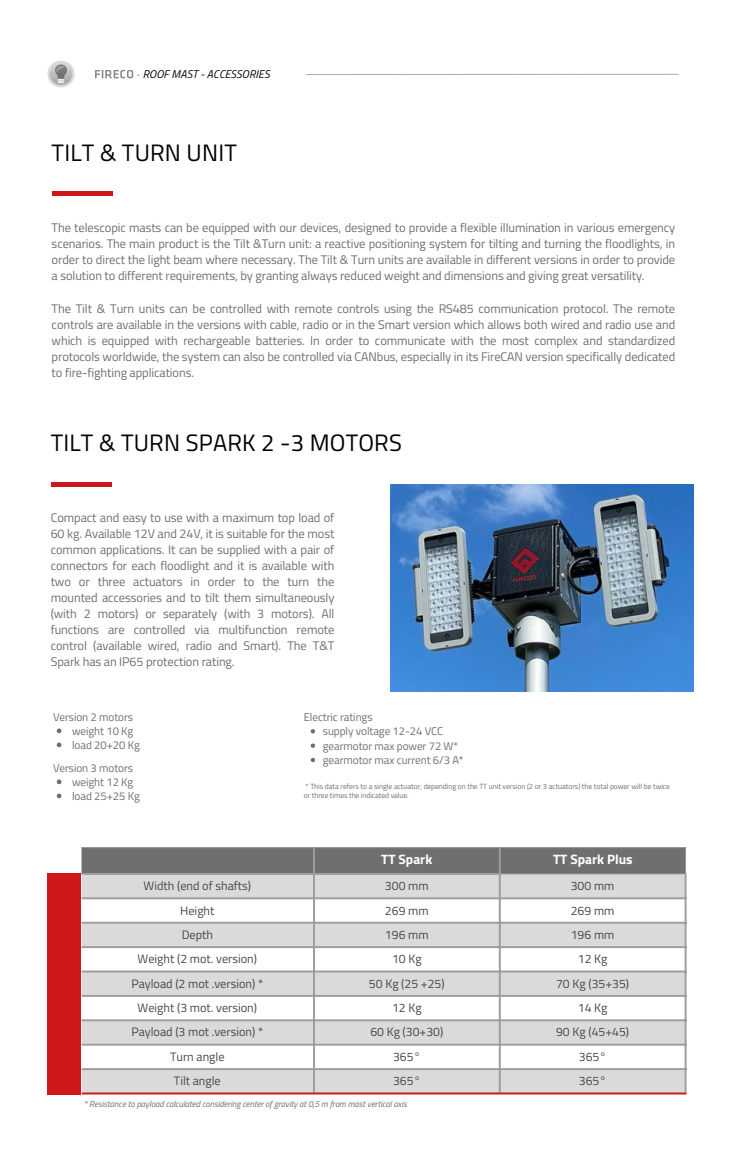
<style>
.page{position:relative;width:744px;height:1170px;background:#fff}
.page>*{position:absolute;margin:0;border:0;box-sizing:border-box;transform-origin:0 0}
.t1{font:23.75px "Titillium Web";letter-spacing:.01em;color:#000}
.t2{font:700 13.62px "Titillium Web";color:#fff}
.t3{font:12.5px/16px "Titillium Web";letter-spacing:-.01em;color:#706f6f;text-align:justify}
.t4{font:12.25px "Titillium Web";color:#48474b}
.t5{font:11.25px "Titillium Web";letter-spacing:-.01em;color:#706f6f}
.t6{font:italic 11.25px "Titillium Web";letter-spacing:.01em;color:#000}
.t7{font:italic 8.75px "Titillium Web";letter-spacing:-.01em;color:#706f6f}
.t8{font:7.5px/9.4px "Titillium Web";letter-spacing:-.01em;color:#706f6f}
</style>
<div class="page">
<div style="left:52px;top:191px;width:60px;height:5px;background:#cd171a"></div>
<div style="left:51px;top:481px;width:60px;height:5px;background:#cd171a"></div>
<img style="left:391px;top:484px;width:302px;height:207px">
<svg style="left:57px;top:728px;width:4px;height:5px"></svg>
<svg style="left:57px;top:742px;width:4px;height:5px"></svg>
<svg style="left:57px;top:779px;width:4px;height:5px"></svg>
<svg style="left:57px;top:793px;width:4px;height:5px"></svg>
<svg style="left:95px;top:70px;width:45px;height:8px"></svg>
<hr style="left:306px;top:74px;width:372px;height:1px;background:#abadae">
<img style="left:48px;top:61px;width:27px;height:27px">
<svg style="left:310px;top:729px;width:5px;height:4px"></svg>
<svg style="left:310px;top:743px;width:5px;height:4px"></svg>
<svg style="left:310px;top:757px;width:5px;height:5px"></svg>
<div style="left:81px;top:873px;width:603px;height:220px;background:#dadada"></div>
<svg style="left:81px;top:897px;width:603px;height:171px"></svg>
<div style="left:81px;top:847px;width:605px;height:26px;background:#706f6f"></div>
<hr style="left:82px;top:847px;width:604px;height:1px;background:#9d9d9c">
<hr style="left:500px;top:873px;width:184px;height:1px;background:#9d9d9c">
<hr style="left:313px;top:847px;width:2px;height:245px;background:#9d9d9c">
<hr style="left:498px;top:847px;width:2px;height:245px;background:#9d9d9c">
<hr style="left:684px;top:873px;width:2px;height:219px;background:#9d9d9c">
<hr style="left:82px;top:872px;width:418px;height:2px;background:#9d9d9c">
<hr style="left:82px;top:897px;width:604px;height:2px;background:#9d9d9c">
<hr style="left:82px;top:921px;width:604px;height:2px;background:#9d9d9c">
<hr style="left:82px;top:945px;width:604px;height:2px;background:#9d9d9c">
<hr style="left:82px;top:970px;width:604px;height:2px;background:#9d9d9c">
<hr style="left:82px;top:994px;width:604px;height:2px;background:#9d9d9c">
<hr style="left:82px;top:1019px;width:604px;height:1px;background:#9d9d9c">
<hr style="left:82px;top:1043px;width:604px;height:2px;background:#9d9d9c">
<hr style="left:82px;top:1067px;width:604px;height:2px;background:#9d9d9c">
<hr style="left:82px;top:1092px;width:604px;height:2px;background:#cd171a">
<div style="left:48px;top:873px;width:33px;height:221px;background:#cd171a"></div>
<p class="t6" style="left:143px;top:65px;width:128px">ROOF MAST - ACCESSORIES</p>
<p class="t1" style="left:52px;top:134px;width:187px">TILT &amp; TURN UNIT</p>
<p class="t3" style="left:52px;top:219px;width:625px">The telescopic masts can be equipped with our devices, designed to provide a flexible illumination in various emergency scenarios. The main product is the Tilt &amp;Turn unit: a reactive positioning system for tilting and turning the floodlights, in order to direct the light beam where necessary. The Tilt &amp; Turn units are available in different versions in order to provide a solution to different requirements, by granting always reduced weight and dimensions and giving great versatility.</p>
<p class="t3" style="left:52px;top:300px;width:625px">The Tilt &amp; Turn units can be controlled with remote controls using the RS485 communication protocol. The remote controls are available in the versions with cable, radio or in the Smart version which allows both wired and radio use and which is equipped with rechargeable batteries. In order to communicate with the most complex and standardized protocols worldwide, the system can also be controlled via CANbus, especially in its FireCAN version specifically dedicated to fire-fighting applications.</p>
<p class="t1" style="left:51px;top:424px;width:353px">TILT &amp; TURN SPARK 2 -3 MOTORS</p>
<p class="t3" style="left:51px;top:509px;width:285px">Compact and easy to use with a maximum top load of 60 kg. Available 12V and 24V, it is suitable for the most common applications. It can be supplied with a pair of connectors for each floodlight and it is available with two or three actuators in order to the turn the mounted accessories and to tilt them simultaneously (with 2 motors) or separately (with 3 motors). All functions are controlled via multifunction remote control (available wired, radio and Smart). The T&amp;T Spark has an IP65 protection rating.</p>
<p class="t5" style="left:53px;top:708px;width:82px">Version 2 motors</p>
<p class="t5" style="left:72px;top:722px;width:63px">weight 10 Kg</p>
<p class="t5" style="left:72px;top:736px;width:69px">load 20+20 Kg</p>
<p class="t5" style="left:53px;top:759px;width:82px">Version 3 motors</p>
<p class="t5" style="left:72px;top:773px;width:63px">weight 12 Kg</p>
<p class="t5" style="left:72px;top:787px;width:69px">load 25+25 Kg</p>
<p class="t5" style="left:304px;top:708px;width:70px">Electric ratings</p>
<p class="t5" style="left:323px;top:722px;width:122px">supply voltage 12-24 VCC</p>
<p class="t5" style="left:323px;top:736px;width:137px">gearmotor max power 72 W*</p>
<p class="t5" style="left:323px;top:751px;width:142px">gearmotor max current 6/3 A*</p>
<p class="t8" style="left:304px;top:781px;width:367px">* This data refers to a single actuator; depending on the TT unit version (2 or 3 actuators) the total power will be twice or three times the indicated value.</p>
<p class="t2" style="left:381px;top:848px;width:52px">TT Spark</p>
<p class="t2" style="left:553px;top:848px;width:81px">TT Spark Plus</p>
<p class="t4" style="left:143px;top:876px;width:109px">Width (end of shafts)</p>
<p class="t4" style="left:385px;top:876px;width:45px">300 mm</p>
<p class="t4" style="left:570px;top:875px;width:45px">300 mm</p>
<p class="t4" style="left:180px;top:900px;width:36px">Height</p>
<p class="t4" style="left:385px;top:900px;width:45px">269 mm</p>
<p class="t4" style="left:570px;top:900px;width:45px">269 mm</p>
<p class="t4" style="left:182px;top:924px;width:33px">Depth</p>
<p class="t4" style="left:385px;top:924px;width:45px">196 mm</p>
<p class="t4" style="left:570px;top:924px;width:45px">196 mm</p>
<p class="t4" style="left:138px;top:949px;width:121px">Weight (2 mot. version)</p>
<p class="t4" style="left:392px;top:949px;width:31px">10 Kg</p>
<p class="t4" style="left:577px;top:949px;width:31px">12 Kg</p>
<p class="t4" style="left:131px;top:973px;width:133px">Payload (2 mot .version) *</p>
<p class="t4" style="left:369px;top:973px;width:77px">50 Kg (25 +25)</p>
<p class="t4" style="left:556px;top:973px;width:74px">70 Kg (35+35)</p>
<p class="t4" style="left:138px;top:997px;width:121px">Weight (3 mot. version)</p>
<p class="t4" style="left:392px;top:997px;width:31px">12 Kg</p>
<p class="t4" style="left:577px;top:997px;width:31px">14 Kg</p>
<p class="t4" style="left:131px;top:1022px;width:133px">Payload (3 mot .version) *</p>
<p class="t4" style="left:370px;top:1022px;width:74px">60 Kg (30+30)</p>
<p class="t4" style="left:556px;top:1022px;width:74px">90 Kg (45+45)</p>
<p class="t4" style="left:170px;top:1046px;width:56px">Turn angle</p>
<p class="t4" style="left:393px;top:1046px;width:29px">365°</p>
<p class="t4" style="left:579px;top:1046px;width:29px">365°</p>
<p class="t4" style="left:174px;top:1071px;width:48px">Tilt angle</p>
<p class="t4" style="left:393px;top:1071px;width:29px">365°</p>
<p class="t4" style="left:579px;top:1071px;width:29px">365°</p>
<p class="t7" style="left:84px;top:1096px;width:324px">* Resistance to payload calculated considering center of gravity at 0,5 m from mast vertical axis</p>
</div>
